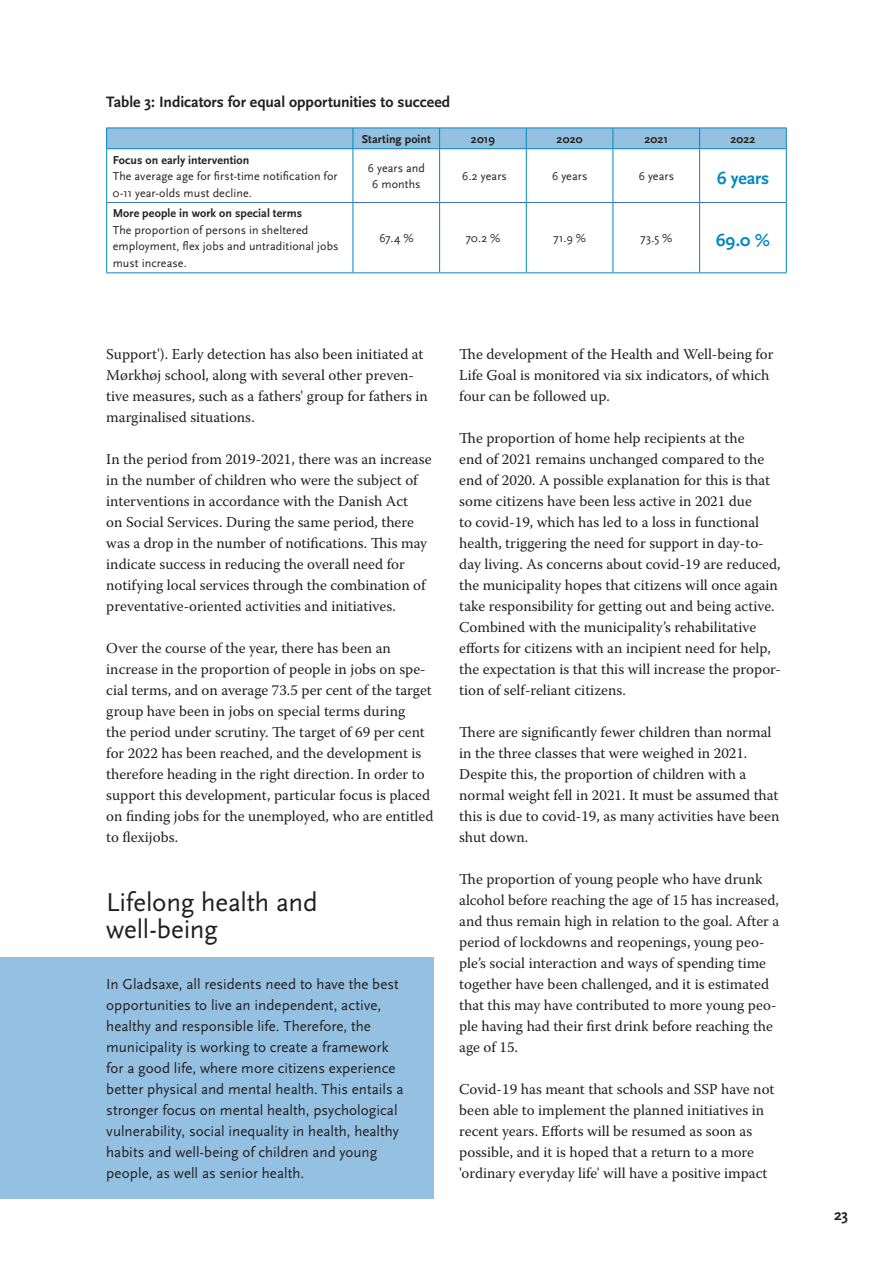
<style>
.page{position:relative;width:893px;height:1263px;background:#fff}
.page>*{position:absolute;margin:0;border:0;box-sizing:border-box;transform-origin:0 0}
.t1{font:27px/27px "Scala Sans Pro";letter-spacing:-.005em;color:#231f20}
.t2{font:700 18px "Scala Sans Pro";letter-spacing:-.005em;color:#0088bf}
.t3{font:700 15.75px "Scala Sans Pro";color:#231f20}
.t4{font:15px/21px "Warnock Pro";color:#231f20}
.t5{font:15px/21px "Scala Sans Pro";color:#231f20}
.t6{font:12px/16.5px "Scala Sans Pro";letter-spacing:.01em;color:#231f20}
.t7{font:700 12px "Scala Sans Pro";letter-spacing:.005em;color:#231f20}
</style>
<div class="page">
<div style="left:0;top:957px;width:434px;height:242px;background:#94c1e1"></div>
<div style="left:107px;top:128px;width:246px;height:21px;background:#94c1e1"></div>
<div style="left:353px;top:128px;width:87px;height:21px;background:#94c1e1"></div>
<div style="left:440px;top:128px;width:86px;height:21px;background:#94c1e1"></div>
<div style="left:526px;top:128px;width:87px;height:21px;background:#94c1e1"></div>
<div style="left:613px;top:128px;width:87px;height:21px;background:#94c1e1"></div>
<div style="left:700px;top:128px;width:86px;height:21px;background:#94c1e1"></div>
<svg style="left:106px;top:129px;width:1px;height:19px"></svg>
<hr style="left:106px;top:128px;width:247px;height:1px;background:#0088bf">
<svg style="left:353px;top:129px;width:1px;height:19px"></svg>
<hr style="left:353px;top:128px;width:87px;height:1px;background:#0088bf">
<svg style="left:439px;top:128px;width:1px;height:20px"></svg>
<hr style="left:440px;top:128px;width:86px;height:1px;background:#0088bf">
<svg style="left:526px;top:129px;width:1px;height:19px"></svg>
<hr style="left:526px;top:128px;width:87px;height:1px;background:#0088bf">
<hr style="left:613px;top:128px;width:87px;height:1px;background:#0088bf">
<hr style="left:700px;top:128px;width:87px;height:1px;background:#0088bf">
<svg style="left:613px;top:128px;width:1px;height:20px"></svg>
<svg style="left:699px;top:128px;width:1px;height:20px"></svg>
<svg style="left:786px;top:128px;width:1px;height:21px"></svg>
<hr style="left:106px;top:149px;width:1px;height:54px;background:#0088bf">
<hr style="left:106px;top:148px;width:247px;height:1px;background:#0088bf">
<hr style="left:353px;top:149px;width:1px;height:53px;background:#0088bf">
<hr style="left:353px;top:148px;width:87px;height:1px;background:#0088bf">
<hr style="left:439px;top:149px;width:1px;height:53px;background:#0088bf">
<hr style="left:440px;top:148px;width:86px;height:1px;background:#0088bf">
<hr style="left:526px;top:149px;width:1px;height:53px;background:#0088bf">
<hr style="left:526px;top:148px;width:87px;height:1px;background:#0088bf">
<hr style="left:613px;top:149px;width:1px;height:53px;background:#0088bf">
<hr style="left:613px;top:148px;width:87px;height:1px;background:#0088bf">
<hr style="left:699px;top:149px;width:1px;height:53px;background:#0088bf">
<hr style="left:700px;top:148px;width:86px;height:1px;background:#0088bf">
<hr style="left:786px;top:149px;width:1px;height:54px;background:#0088bf">
<hr style="left:106px;top:203px;width:1px;height:69px;background:#0088bf">
<hr style="left:106px;top:272px;width:247px;height:1px;background:#0088bf">
<hr style="left:353px;top:203px;width:1px;height:69px;background:#0088bf">
<hr style="left:353px;top:272px;width:87px;height:1px;background:#0088bf">
<hr style="left:439px;top:203px;width:1px;height:69px;background:#0088bf">
<hr style="left:440px;top:272px;width:86px;height:1px;background:#0088bf">
<hr style="left:526px;top:203px;width:1px;height:69px;background:#0088bf">
<hr style="left:526px;top:272px;width:87px;height:1px;background:#0088bf">
<hr style="left:613px;top:203px;width:1px;height:69px;background:#0088bf">
<hr style="left:613px;top:272px;width:87px;height:1px;background:#0088bf">
<hr style="left:699px;top:203px;width:1px;height:69px;background:#0088bf">
<hr style="left:786px;top:203px;width:1px;height:69px;background:#0088bf">
<hr style="left:700px;top:272px;width:87px;height:1px;background:#0088bf">
<hr style="left:107px;top:202px;width:246px;height:1px;background:#3670aa">
<hr style="left:353px;top:202px;width:87px;height:1px;background:#3670aa">
<hr style="left:440px;top:202px;width:86px;height:1px;background:#3670aa">
<hr style="left:526px;top:202px;width:87px;height:1px;background:#3670aa">
<hr style="left:613px;top:202px;width:87px;height:1px;background:#3670aa">
<hr style="left:700px;top:202px;width:86px;height:1px;background:#3670aa">
<p class="t3" style="left:106px;top:92px;width:345px">Table 3: Indicators for equal opportunities to succeed</p>
<p class="t7" style="left:362px;top:132px;width:71px">Starting point</p>
<p class="t7" style="left:471px;top:132px;width:26px">2019</p>
<p class="t7" style="left:557px;top:132px;width:28px">2020</p>
<p class="t7" style="left:644px;top:132px;width:25px">2021</p>
<p class="t7" style="left:730px;top:132px;width:27px">2022</p>
<p class="t7" style="left:113px;top:153px;width:138px">Focus on early intervention</p>
<p class="t6" style="left:113px;top:168px;width:226px">The average age for first-time notification for<br>0-11 year-olds must decline.</p>
<p class="t6" style="left:368px;top:160px;width:59px;text-align:center">6 years and<br>6 months</p>
<p class="t6" style="left:462px;top:168px;width:46px">6.2 years</p>
<p class="t6" style="left:552px;top:168px;width:37px">6 years</p>
<p class="t6" style="left:638px;top:168px;width:37px">6 years</p>
<p class="t2" style="left:717px;top:168px;width:54px">6 years</p>
<p class="t7" style="left:113px;top:207px;width:191px">More people in work on special terms</p>
<p class="t6" style="left:113px;top:222px;width:227px">The proportion of persons in sheltered employment, flex jobs and untraditional jobs must increase.</p>
<p class="t6" style="left:379px;top:230px;width:36px">67.4 %</p>
<p class="t6" style="left:465px;top:230px;width:37px">70.2 %</p>
<p class="t6" style="left:553px;top:230px;width:34px">71.9 %</p>
<p class="t6" style="left:640px;top:230px;width:34px">73.5 %</p>
<p class="t2" style="left:716px;top:230px;width:56px">69.0 %</p>
<p class="t4" style="left:106px;top:343px;width:323px">Support'). Early detection has also been initiated at Mørkhøj school, along with several other preven&shy;tive measures, such as a fathers' group for fathers in marginalised situations.</p>
<p class="t4" style="left:106px;top:448px;width:327px">In the period from 2019-2021, there was an increase in the number of children who were the subject of interventions in accordance with the Danish Act<br>on Social Services. During the same period, there was a drop in the number of notifications. This may indicate success in reducing the overall need for notifying local services through the combination of preventative-oriented activities and initiatives.</p>
<p class="t4" style="left:106px;top:637px;width:329px">Over the course of the year, there has been an increase in the proportion of people in jobs on spe&shy;cial terms, and on average 73.5 per cent of the target group have been in jobs on special terms during<br>the period under scrutiny. The target of 69 per cent for 2022 has been reached, and the development is therefore heading in the right direction. In order to support this development, particular focus is placed on finding jobs for the unemployed, who are entitled to flexijobs.</p>
<h2 class="t1" style="left:106px;top:888px;width:213px">Lifelong health and well-being</h2>
<p class="t5" style="left:106px;top:973px;width:299px">In Gladsaxe, all residents need to have the best opportunities to live an independent, active, healthy and responsible life. Therefore, the municipality is working to create a framework for a good life, where more citizens experience better physical and mental health. This entails a stronger focus on mental health, psychological vulnerability, social inequality in health, healthy habits and well-being of children and young people, as well as senior health.</p>
<p class="t4" style="left:459px;top:343px;width:316px">The development of the Health and Well-being for<br>Life Goal is monitored via six indicators, of which four can be followed up.</p>
<p class="t4" style="left:459px;top:427px;width:323px">The proportion of home help recipients at the<br>end of 2021 remains unchanged compared to the end of 2020. A possible explanation for this is that some citizens have been less active in 2021 due<br>to covid-19, which has led to a loss in functional health, triggering the need for support in day-to&shy;day living. As concerns about covid-19 are reduced, the municipality hopes that citizens will once again take responsibility for getting out and being active.<br>Combined with the municipality’s rehabilitative efforts for citizens with an incipient need for help, the expectation is that this will increase the propor&shy;tion of self-reliant citizens.</p>
<p class="t4" style="left:459px;top:721px;width:322px">There are significantly fewer children than normal in the three classes that were weighed in 2021.<br>Despite this, the proportion of children with a normal weight fell in 2021. It must be assumed that this is due to covid-19, as many activities have been shut down.</p>
<p class="t4" style="left:459px;top:868px;width:321px">The proportion of young people who have drunk alcohol before reaching the age of 15 has increased, and thus remain high in relation to the goal. After a period of lockdowns and reopenings, young peo&shy;ple’s social interaction and ways of spending time together have been challenged, and it is estimated that this may have contributed to more young peo&shy;ple having had their first drink before reaching the age of 15.</p>
<p class="t4" style="left:459px;top:1078px;width:317px">Covid-19 has meant that schools and SSP have not been able to implement the planned initiatives in recent years. Efforts will be resumed as soon as possible, and it is hoped that a return to a more 'ordinary everyday life' will have a positive impact</p>
<p class="t3" style="left:834px;top:1206px;width:16px">23</p>
</div>
